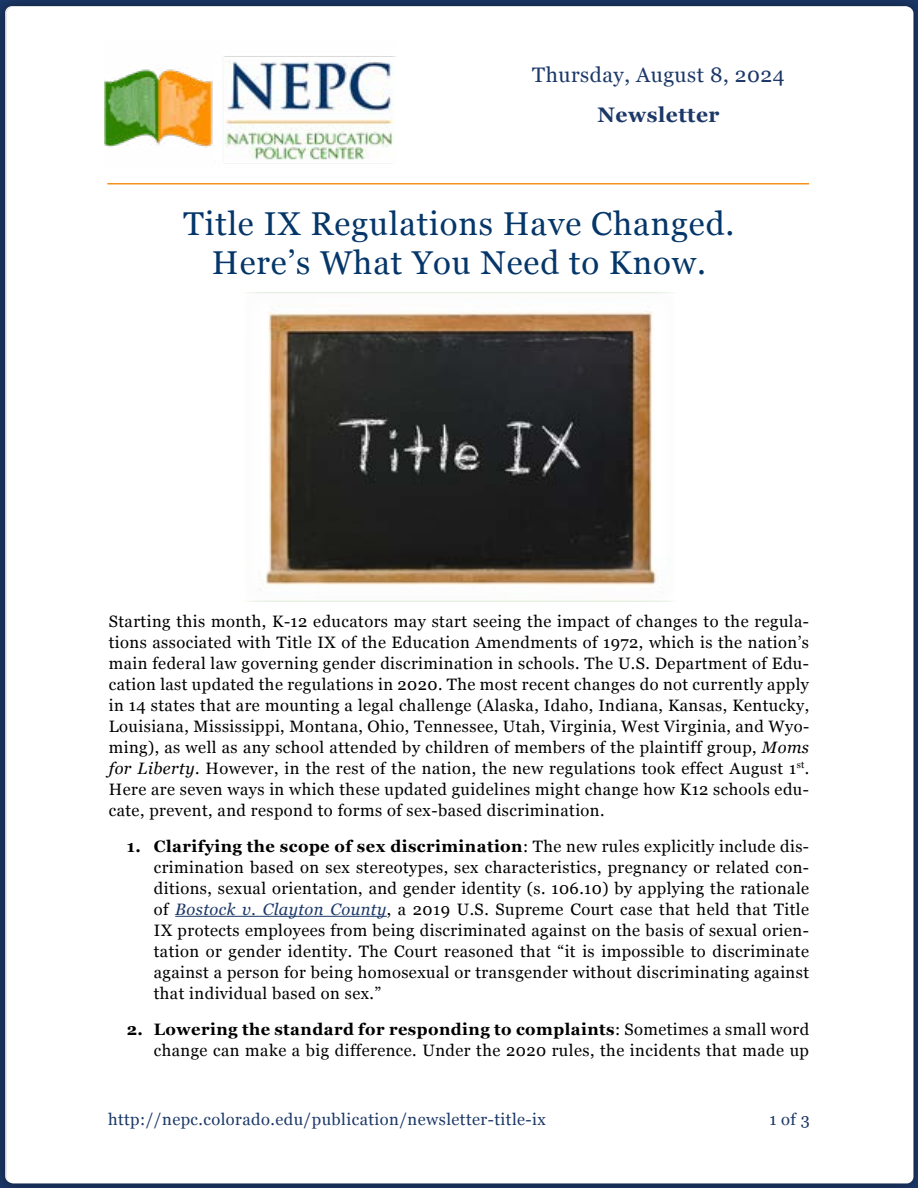
<style>
.page{position:relative;width:918px;height:1188px;background:#fff}
.page>*{position:absolute;margin:0;border:0;box-sizing:border-box;transform-origin:0 0}
.t1{font:33px/39px "Georgia";letter-spacing:.025em;color:#053669;text-align:center}
.t2{font:21px "Georgia";letter-spacing:.025em;color:#1c3868}
.t3{font:700 21px "Georgia";letter-spacing:.025em;color:#1c3868}
.t4{font:16.5px/21px "Georgia";letter-spacing:.025em;color:#000;text-align:justify}
.t5{font:16.5px "Georgia";letter-spacing:.025em;color:#1c3868}
.s1{font-style:italic}
.s2{font-weight:700}
.s3{font-style:italic;color:#1c3868}
</style>
<div class="page">
<div style="left:0;top:0;width:918px;height:1188px;background:#000;opacity:.25"></div>
<div style="left:7px;top:7px;width:906px;height:1176px;background:#fff;border-radius:7px"></div>
<hr style="left:175px;top:916px;width:212px;height:1px;background:#1c3868">
<img style="left:105px;top:56px;width:290px;height:104px">
<img style="left:266px;top:306px;width:392px;height:279px">
<hr style="left:107px;top:183px;width:702px;height:1px;background:#f7901e">
<p class="t2" style="left:532px;top:63px;width:254px">Thursday, August 8, 2024</p>
<p class="t3" style="left:597px;top:103px;width:124px">Newsletter</p>
<h1 class="t1" style="left:184px;top:204px;width:552px">Title IX Regulations Have Changed.<br>Here’s What You Need to Know.</h1>
<p class="t4" style="left:109px;top:611px;width:702px">Starting this month, K-12 educators may start seeing the impact of changes to the regula&shy;tions associated with Title IX of the Education Amendments of 1972, which is the nation’s main federal law governing gender discrimination in schools. The U.S. Department of Edu&shy;cation last updated the regulations in 2020. The most recent changes do not currently apply in 14 states that are mounting a legal challenge (Alaska, Idaho, Indiana, Kansas, Kentucky, Louisiana, Mississippi, Montana, Ohio, Tennessee, Utah, Virginia, West Virginia, and Wyo&shy;ming), as well as any school attended by children of members of the plaintiff group, <span class="s1">Moms for Liberty</span>. However, in the rest of the nation, the new regulations took effect August 1<sup>st</sup>.<br>Here are seven ways in which these updated guidelines might change how K12 schools edu&shy;cate, prevent, and respond to forms of sex-based discrimination.</p>
<p class="t4" style="left:154px;top:836px;width:657px;text-indent:-27px"><span class="s2">1. Clarifying the scope of sex discrimination</span>: The new rules explicitly include dis&shy;crimination based on sex stereotypes, sex characteristics, pregnancy or related con&shy;ditions, sexual orientation, and gender identity (s. 106.10) by applying the rationale of <span class="s3">Bostock v. Clayton County</span>, a 2019 U.S. Supreme Court case that held that Title IX protects employees from being discriminated against on the basis of sexual orien&shy;tation or gender identity. The Court reasoned that “it is impossible to discriminate against a person for being homosexual or transgender without discriminating against that individual based on sex.”</p>
<p class="t4" style="left:127px;top:1019px;width:684px;text-align:right"><span class="s2">2. Lowering the standard for responding to complaints</span>: Sometimes a small word change can make a big difference. Under the 2020 rules, the incidents that made up</p>
<p class="t5" style="left:108px;top:1109px;width:439px">http://nepc.colorado.edu/publication/newsletter-title-ix</p>
<p class="t5" style="left:769px;top:1109px;width:42px">1 of 3</p>
</div>
